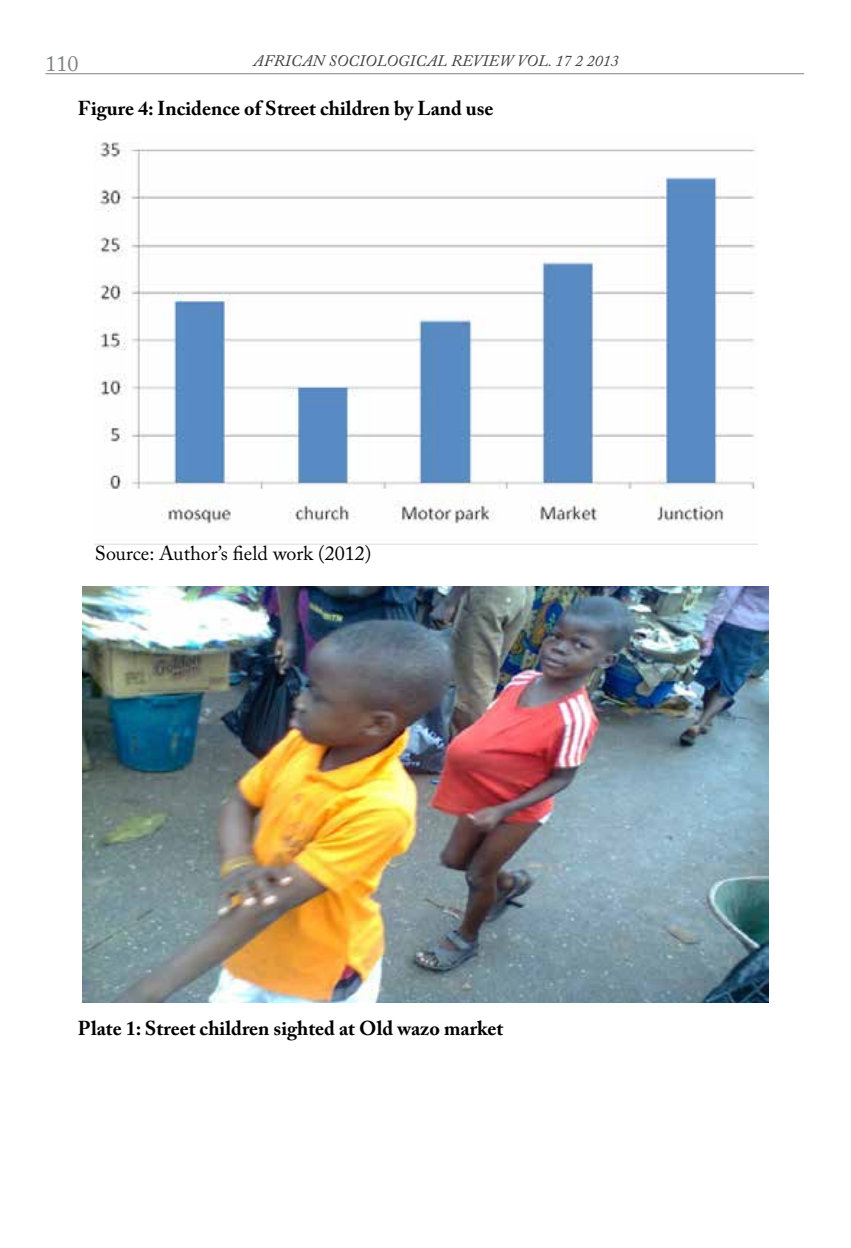
<style>
.page{position:relative;width:851px;height:1248px;background:#fff}
.page>*{position:absolute;margin:0;border:0;box-sizing:border-box;transform-origin:0 0}
.t1{font:22px "Adobe Caslon Pro";color:#808285}
.t2{font:700 20px "Adobe Caslon Pro";color:#000}
.t3{font:20px "Adobe Caslon Pro";color:#000}
.t4{font:italic 16px "Adobe Caslon Pro";letter-spacing:.015em;color:#414042}
</style>
<div class="page">
<hr style="left:45px;top:73px;width:759px;height:1px;background:#808285">
<img style="left:95px;top:142px;width:662px;height:402px">
<img style="left:82px;top:587px;width:686px;height:415px">
<p class="t1" style="left:45px;top:50px;width:35px">110</p>
<p class="t4" style="left:253px;top:51px;width:366px">AFRICAN SOCIOLOGICAL REVIEW VOL. 17 2 2013</p>
<p class="t2" style="left:78px;top:96px;width:417px">Figure 4: Incidence of Street children by Land use</p>
<p class="t3" style="left:95px;top:542px;width:278px">Source: Author’s field work (2012)</p>
<p class="t2" style="left:78px;top:1016px;width:427px">Plate 1: Street children sighted at Old wazo market</p>
</div>
